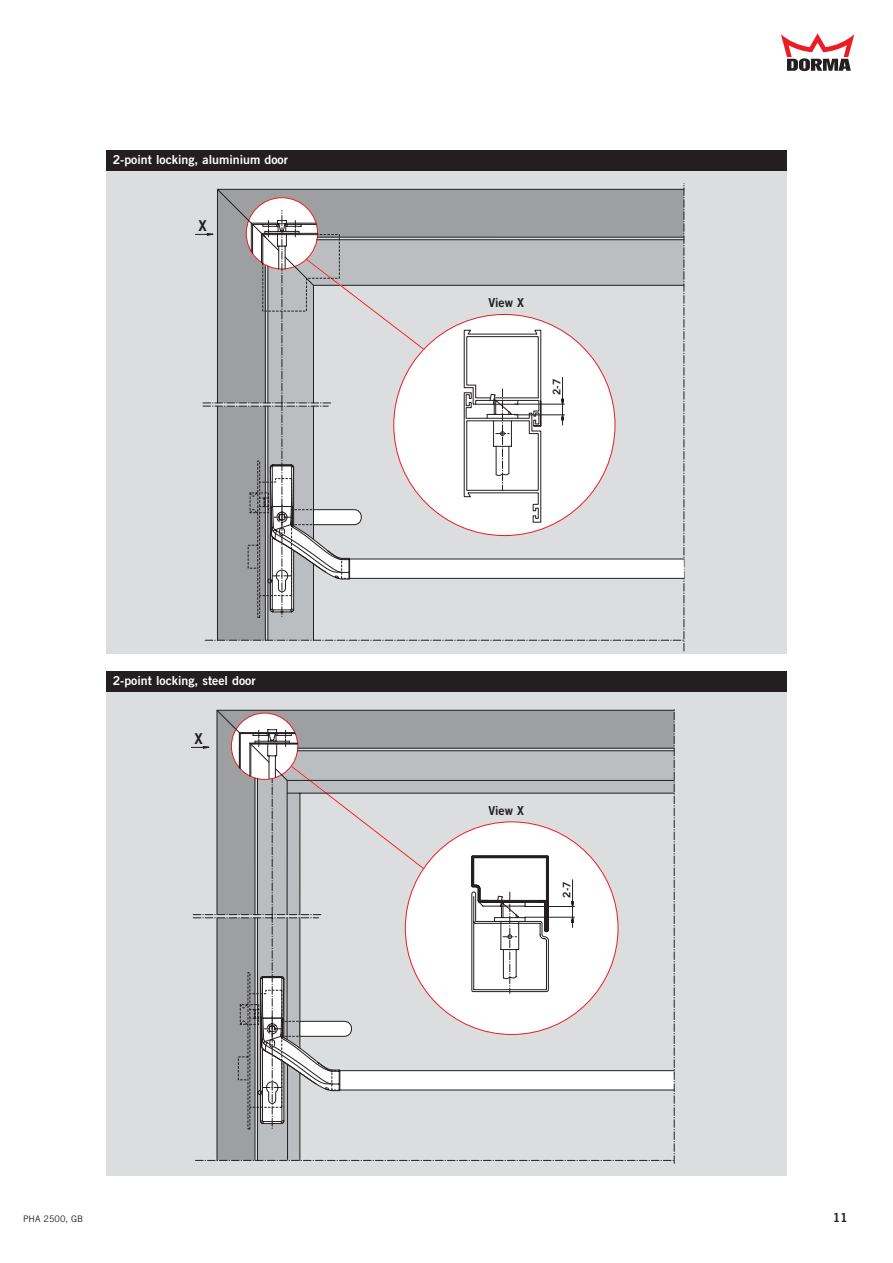
<style>
.page{position:relative;width:893px;height:1263px;background:#fff}
.page>*{position:absolute;margin:0;border:0;box-sizing:border-box;transform-origin:0 0}
.t1{font:15px "Trade Gothic Bold Two";color:#231f20}
.t2{font:12.3px "Trade Gothic Bold Two";color:#fff}
.t3{font:12.3px "Trade Gothic Bold Two";color:#231f20}
.t4{font:10.5px "Trade Gothic Bold Two";color:#231f20}
.t5{font:9px "Trade Gothic";color:#231f20}
</style>
<div class="page">
<svg style="left:781px;top:33px;width:73px;height:38px"></svg>
<div style="left:106px;top:150px;width:681px;height:504px;background:#dcddde"></div>
<svg style="left:195px;top:183px;width:489px;height:468px"></svg>
<div style="left:106px;top:672px;width:681px;height:504px;background:#dcddde"></div>
<svg style="left:191px;top:709px;width:484px;height:454px"></svg>
<div style="left:106px;top:672px;width:681px;height:20px;background:#231f20"></div>
<div style="left:106px;top:150px;width:681px;height:21px;background:#231f20"></div>
<p class="t2" style="left:113px;top:155px;width:177px">2-point locking, aluminium door</p>
<p class="t1" style="left:198px;top:220px;width:10px">X</p>
<p class="t2" style="left:113px;top:676px;width:144px">2-point locking, steel door</p>
<p class="t1" style="left:194px;top:733px;width:10px">X</p>
<p class="t5" style="left:23px;top:1216px;width:62px">PHA 2500, GB</p>
<p class="t3" style="left:488px;top:299px;width:37px">View X</p>
<p class="t4" style="left:553px;top:395px;width:18px;rotate:-90deg">2-7</p>
<p class="t3" style="left:488px;top:806px;width:37px">View X</p>
<p class="t4" style="left:563px;top:898px;width:18px;rotate:-90deg">2-7</p>
<p class="t3" style="left:832px;top:1213px;width:17px">11</p>
</div>
